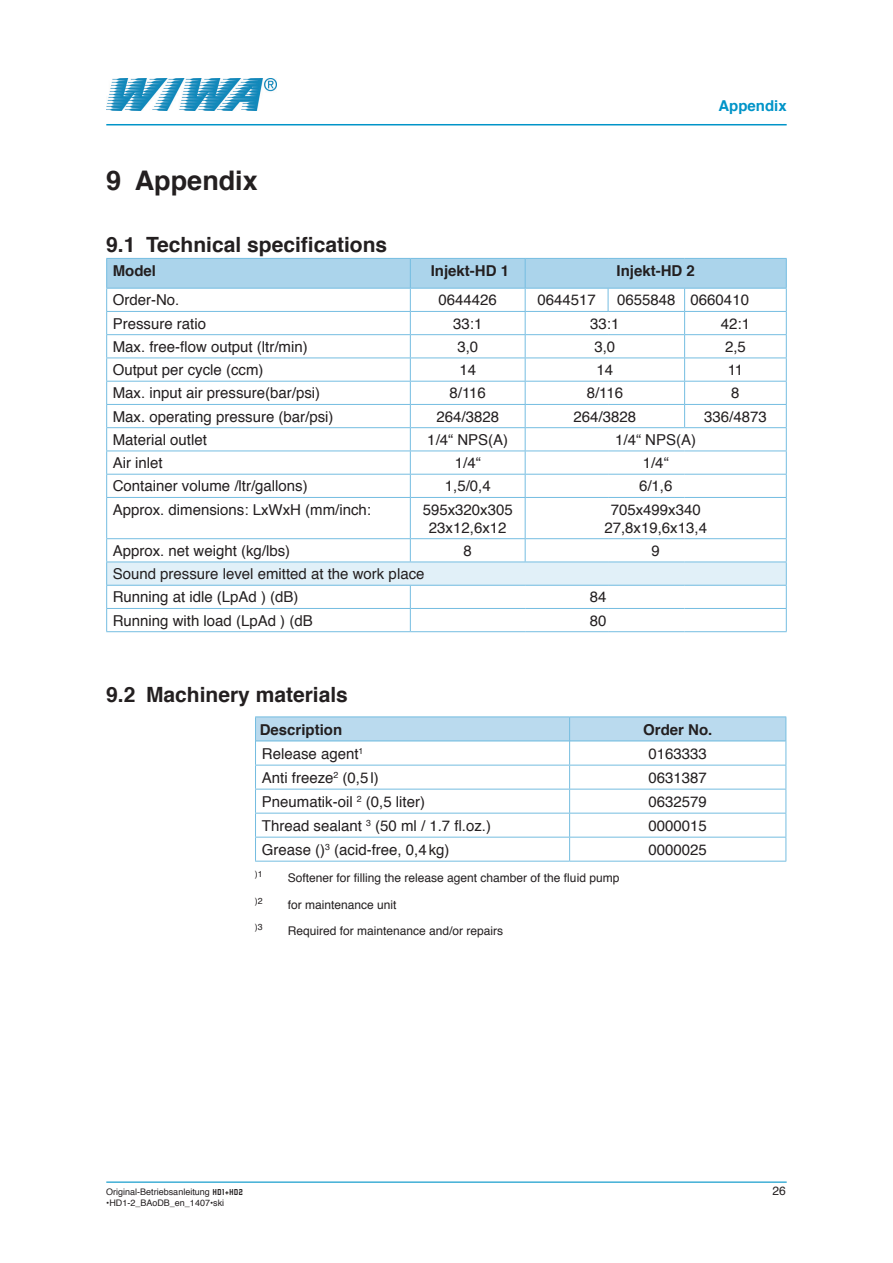
<style>
.page{position:relative;width:893px;height:1263px;background:#fff}
.page>*{position:absolute;margin:0;border:0;box-sizing:border-box;transform-origin:0 0}
.t1{font:700 27px "Helvetica";color:#231f20}
.t2{font:700 21px "Helvetica";color:#231f20}
.Tabellenzelle_linksb{font:15px "Helvetica";color:#231f20}
.Tabellenzelle_zentri{font:15px "Helvetica";color:#231f20}
.Fließtext_10_linksbü{font:15px "Helvetica";color:#231f20}
.Fließtext_10_zentrie{font:15px "Helvetica";color:#231f20}
.Tabellenkopf_zentrie{font:700 15px "Helvetica";color:#231f20}
.Fließtext_10_linksbü-2{font:700 15px "Helvetica";color:#231f20}
.t3{font:700 15px "Helvetica";color:#0094c8}
.Fließtext_10_zentrie-2{font:700 15px "Helvetica";color:#231f20}
.Tabellenkopf_linksbü{font:700 15px "Helvetica";color:#231f20}
.Fließtext_10{font:12px "Helvetica";color:#231f20}
.t4{font:9px "Helvetica";color:#231f20}
.Fließtext_10-2{font:8.7px "Helvetica";color:#231f20}
.s1{font-family:"Robust ICG";font-weight:700}
</style>
<div class="page">
<hr style="left:106px;top:124px;width:681px;height:1px;background:#0094c8">
<img style="left:106px;top:79px;width:170px;height:32px">
<hr style="left:106px;top:1181px;width:681px;height:2px;background:#0094c8">
<div style="left:107px;top:562px;width:679px;height:23px;background:#e1f0f8"></div>
<svg style="left:106px;top:258px;width:681px;height:239px"></svg>
<hr style="left:106px;top:497px;width:304px;height:1px;background:#75bde1">
<hr style="left:106px;top:498px;width:1px;height:40px;background:#75bde1">
<hr style="left:410px;top:497px;width:115px;height:1px;background:#75bde1">
<hr style="left:410px;top:498px;width:1px;height:40px;background:#75bde1">
<hr style="left:525px;top:497px;width:83px;height:1px;background:#75bde1">
<hr style="left:525px;top:498px;width:1px;height:40px;background:#75bde1">
<hr style="left:608px;top:497px;width:77px;height:1px;background:#75bde1">
<hr style="left:685px;top:497px;width:102px;height:1px;background:#75bde1">
<hr style="left:786px;top:498px;width:1px;height:40px;background:#75bde1">
<hr style="left:106px;top:538px;width:304px;height:1px;background:#75bde1">
<hr style="left:410px;top:538px;width:115px;height:1px;background:#75bde1">
<svg style="left:410px;top:539px;width:1px;height:23px"></svg>
<hr style="left:525px;top:538px;width:83px;height:1px;background:#75bde1">
<svg style="left:525px;top:539px;width:1px;height:23px"></svg>
<hr style="left:608px;top:538px;width:77px;height:1px;background:#75bde1">
<hr style="left:685px;top:538px;width:102px;height:1px;background:#75bde1">
<hr style="left:106px;top:562px;width:304px;height:1px;background:#75bde1">
<hr style="left:410px;top:562px;width:115px;height:1px;background:#75bde1">
<hr style="left:525px;top:562px;width:83px;height:1px;background:#75bde1">
<hr style="left:608px;top:562px;width:77px;height:1px;background:#75bde1">
<hr style="left:685px;top:562px;width:102px;height:1px;background:#75bde1">
<hr style="left:106px;top:585px;width:304px;height:1px;background:#75bde1">
<hr style="left:410px;top:585px;width:115px;height:1px;background:#75bde1">
<hr style="left:525px;top:585px;width:83px;height:1px;background:#75bde1">
<hr style="left:608px;top:585px;width:77px;height:1px;background:#75bde1">
<hr style="left:685px;top:585px;width:102px;height:1px;background:#75bde1">
<hr style="left:106px;top:608px;width:304px;height:1px;background:#75bde1">
<svg style="left:106px;top:539px;width:1px;height:92px"></svg>
<hr style="left:410px;top:608px;width:115px;height:1px;background:#75bde1">
<svg style="left:410px;top:586px;width:1px;height:45px"></svg>
<hr style="left:525px;top:608px;width:83px;height:1px;background:#75bde1">
<hr style="left:608px;top:608px;width:77px;height:1px;background:#75bde1">
<hr style="left:685px;top:608px;width:102px;height:1px;background:#75bde1">
<svg style="left:786px;top:539px;width:1px;height:92px"></svg>
<hr style="left:106px;top:631px;width:304px;height:1px;background:#75bde1">
<hr style="left:410px;top:631px;width:115px;height:1px;background:#75bde1">
<hr style="left:525px;top:631px;width:83px;height:1px;background:#75bde1">
<hr style="left:608px;top:631px;width:77px;height:1px;background:#75bde1">
<hr style="left:685px;top:631px;width:102px;height:1px;background:#75bde1">
<hr style="left:255px;top:716px;width:315px;height:1px;background:#75bde0">
<hr style="left:570px;top:716px;width:216px;height:1px;background:#75bde0">
<svg style="left:255px;top:717px;width:531px;height:144px"></svg>
<hr style="left:255px;top:861px;width:315px;height:1px;background:#75bde0">
<hr style="left:570px;top:861px;width:216px;height:1px;background:#75bde0">
<p class="t1" style="left:106px;top:159px;width:153px">9 Appendix</p>
<p class="t3" style="left:718px;top:94px;width:70px">Appendix</p>
<p class="t2" style="left:106px;top:228px;width:282px">9.1 Technical specifications</p>
<p class="Tabellenkopf_linksbü" style="left:113px;top:258px;width:45px">Model</p>
<p class="Tabellenkopf_zentrie" style="left:431px;top:258px;width:80px">Injekt-HD 1</p>
<p class="Tabellenkopf_zentrie" style="left:617px;top:258px;width:80px">Injekt-HD 2</p>
<p class="Tabellenzelle_linksb" style="left:113px;top:289px;width:68px">Order-No.</p>
<p class="Tabellenzelle_zentri" style="left:439px;top:289px;width:60px">0644426</p>
<p class="Tabellenzelle_zentri" style="left:537px;top:289px;width:60px">0644517</p>
<p class="Tabellenzelle_zentri" style="left:617px;top:289px;width:60px">0655848</p>
<p class="Tabellenzelle_zentri" style="left:691px;top:289px;width:60px">0660410</p>
<p class="Tabellenzelle_linksb" style="left:113px;top:312px;width:95px">Pressure ratio</p>
<p class="Tabellenzelle_zentri" style="left:453px;top:312px;width:31px">33:1</p>
<p class="Tabellenzelle_zentri" style="left:590px;top:312px;width:31px">33:1</p>
<p class="Tabellenzelle_zentri" style="left:721px;top:312px;width:31px">42:1</p>
<p class="Tabellenzelle_linksb" style="left:113px;top:335px;width:197px">Max. free-flow output (ltr/min)</p>
<p class="Tabellenzelle_zentri" style="left:457px;top:335px;width:22px">3,0</p>
<p class="Tabellenzelle_zentri" style="left:594px;top:335px;width:22px">3,0</p>
<p class="Tabellenzelle_zentri" style="left:725px;top:335px;width:22px">2,5</p>
<p class="Tabellenzelle_linksb" style="left:113px;top:358px;width:152px">Output per cycle (ccm)</p>
<p class="Tabellenzelle_zentri" style="left:459px;top:358px;width:18px">14</p>
<p class="Tabellenzelle_zentri" style="left:597px;top:358px;width:18px">14</p>
<p class="Tabellenzelle_zentri" style="left:728px;top:358px;width:17px">11</p>
<p class="Tabellenzelle_linksb" style="left:113px;top:382px;width:209px">Max. input air pressure(bar/psi)</p>
<p class="Tabellenzelle_zentri" style="left:450px;top:382px;width:38px">8/116</p>
<p class="Tabellenzelle_zentri" style="left:587px;top:382px;width:38px">8/116</p>
<p class="Tabellenzelle_zentri" style="left:731px;top:382px;width:10px">8</p>
<p class="Tabellenzelle_linksb" style="left:113px;top:405px;width:222px">Max. operating pressure (bar/psi)</p>
<p class="Tabellenzelle_zentri" style="left:436px;top:405px;width:64px">264/3828</p>
<p class="Tabellenzelle_zentri" style="left:574px;top:405px;width:64px">264/3828</p>
<p class="Tabellenzelle_zentri" style="left:704px;top:405px;width:64px">336/4873</p>
<p class="Tabellenzelle_linksb" style="left:113px;top:428px;width:96px">Material outlet</p>
<p class="Tabellenzelle_zentri" style="left:427px;top:428px;width:82px">1/4“ NPS(A)</p>
<p class="Tabellenzelle_zentri" style="left:615px;top:428px;width:82px">1/4“ NPS(A)</p>
<p class="Tabellenzelle_linksb" style="left:113px;top:451px;width:52px">Air inlet</p>
<p class="Tabellenzelle_zentri" style="left:455px;top:451px;width:27px">1/4“</p>
<p class="Tabellenzelle_zentri" style="left:643px;top:451px;width:27px">1/4“</p>
<p class="Tabellenzelle_linksb" style="left:113px;top:475px;width:197px">Container volume /ltr/gallons)</p>
<p class="Tabellenzelle_zentri" style="left:445px;top:475px;width:47px">1,5/0,4</p>
<p class="Tabellenzelle_zentri" style="left:639px;top:475px;width:35px">6/1,6</p>
<p class="Tabellenzelle_linksb" style="left:113px;top:498px;width:260px">Approx. dimensions: LxWxH (mm/inch:</p>
<p class="Tabellenzelle_zentri" style="left:423px;top:498px;width:92px">595x320x305</p>
<p class="Tabellenzelle_zentri" style="left:429px;top:516px;width:79px">23x12,6x12</p>
<p class="Tabellenzelle_zentri" style="left:611px;top:498px;width:92px">705x499x340</p>
<p class="Tabellenzelle_zentri" style="left:604px;top:516px;width:104px">27,8x19,6x13,4</p>
<p class="Tabellenzelle_linksb" style="left:113px;top:539px;width:179px">Approx. net weight (kg/lbs)</p>
<p class="Tabellenzelle_zentri" style="left:464px;top:539px;width:10px">8</p>
<p class="Tabellenzelle_zentri" style="left:652px;top:539px;width:10px">9</p>
<p class="Tabellenzelle_linksb" style="left:113px;top:562px;width:313px">Sound pressure level emitted at the work place</p>
<p class="Tabellenzelle_linksb" style="left:113px;top:586px;width:187px">Running at idle (LpAd ) (dB)</p>
<p class="Tabellenzelle_zentri" style="left:590px;top:586px;width:18px">84</p>
<p class="Tabellenzelle_linksb" style="left:113px;top:609px;width:202px">Running with load (LpAd ) (dB</p>
<p class="Tabellenzelle_zentri" style="left:590px;top:609px;width:18px">80</p>
<p class="t2" style="left:106px;top:678px;width:243px">9.2 Machinery materials</p>
<p class="Fließtext_10_linksbü-2" style="left:260px;top:717px;width:84px">Description</p>
<p class="Fließtext_10_zentrie-2" style="left:643px;top:717px;width:71px">Order No.</p>
<p class="Fließtext_10_linksbü" style="left:262px;top:742px;width:103px">Release agent<sup>1</sup></p>
<p class="Fließtext_10_linksbü" style="left:649px;top:742px;width:60px">0163333</p>
<p class="Fließtext_10_linksbü" style="left:262px;top:766px;width:118px">Anti freeze<sup>2</sup> (0,5l)</p>
<p class="Fließtext_10_zentrie" style="left:649px;top:766px;width:60px">0631387</p>
<p class="Fließtext_10_linksbü" style="left:262px;top:790px;width:165px">Pneumatik-oil <sup>2</sup> (0,5 liter)</p>
<p class="Fließtext_10_zentrie" style="left:649px;top:790px;width:60px">0632579</p>
<p class="Fließtext_10_linksbü" style="left:262px;top:814px;width:231px">Thread sealant <sup>3</sup> (50 ml / 1.7 fl.oz.)</p>
<p class="Fließtext_10_zentrie" style="left:649px;top:814px;width:60px">0000015</p>
<p class="Fließtext_10_linksbü" style="left:262px;top:838px;width:189px">Grease ()<sup>3</sup> (acid-free, 0,4kg)</p>
<p class="Fließtext_10_zentrie" style="left:649px;top:838px;width:60px">0000025</p>
<p class="Fließtext_10-2" style="left:255px;top:867px;width:9px">)1</p>
<p class="Fließtext_10" style="left:288px;top:869px;width:333px">Softener for filling the release agent chamber of the fluid pump</p>
<p class="Fließtext_10-2" style="left:255px;top:894px;width:9px">)2</p>
<p class="Fließtext_10" style="left:288px;top:895px;width:110px">for maintenance unit</p>
<p class="Fließtext_10-2" style="left:255px;top:920px;width:9px">)3</p>
<p class="Fließtext_10" style="left:288px;top:922px;width:217px">Required for maintenance and/or repairs</p>
<p class="t4" style="left:106px;top:1185px;width:138px">Original-Betriebsanleitung <span class="s1">HD1+HD2</span></p>
<p class="Fließtext_10" style="left:772px;top:1182px;width:15px">26</p>
<p class="t4" style="left:106px;top:1196px;width:119px">•HD1-2_BAoDB_en_1407•ski</p>
</div>
